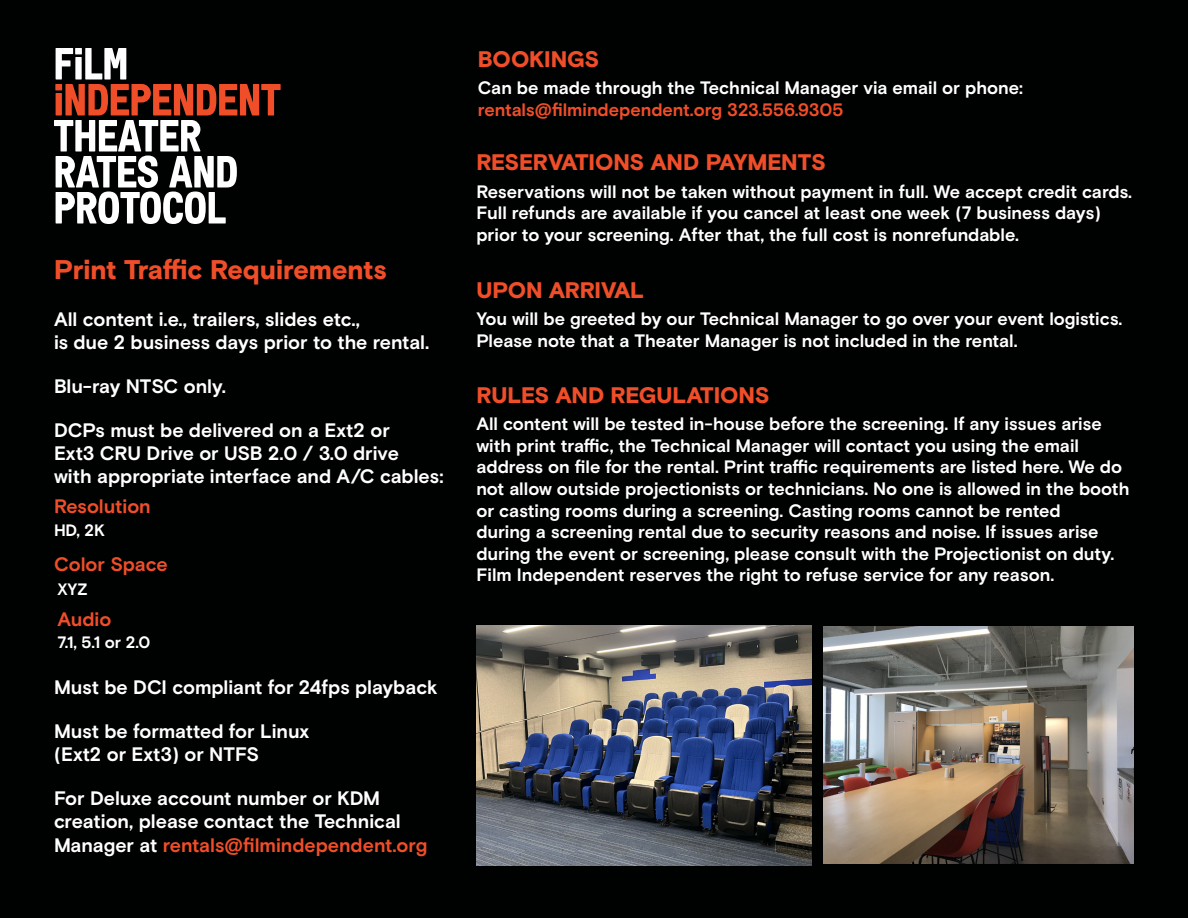
<style>
.page{position:relative;width:1188px;height:918px;background:#000101}
.page>*{position:absolute;margin:0;border:0;box-sizing:border-box;transform-origin:0 0}
.t1{font:900 27px "Basis Grotesque Pro";letter-spacing:-.01em;color:#f04e29}
.t2{font:900 22.5px "Basis Grotesque Pro";letter-spacing:-.015em;color:#f04e29}
.t3{font:700 19.5px/23.4px "Basis Grotesque Pro";letter-spacing:-.005em;color:#fff}
.t4{font:700 19.5px "Basis Grotesque Pro";color:#f04e29}
.t5{font:700 18px/21.6px "Basis Grotesque Pro";letter-spacing:-.005em;color:#fff}
.t6{font:700 18px "Basis Grotesque Pro";color:#f04e29}
.t7{font:700 16.5px "Basis Grotesque Pro";color:#fff}
.s1{color:#f04e29}
</style>
<div class="page">
<svg style="left:54px;top:48px;width:227px;height:176px"></svg>
<img style="left:824px;top:627px;width:310px;height:237px">
<img style="left:476px;top:626px;width:336px;height:239px">
<h1 class="t1" style="left:54px;top:254px;width:334px">Print Traffic Requirements</h1>
<p class="t3" style="left:54px;top:308px;width:377px">All content i.e., trailers, slides etc.,<br>is due 2 business days prior to the rental.</p>
<p class="t3" style="left:54px;top:375px;width:173px">Blu-ray NTSC only.</p>
<p class="t3" style="left:54px;top:419px;width:391px">DCPs must be delivered on a Ext2 or<br>Ext3 CRU Drive or USB 2.0 / 3.0 drive<br>with appropriate interface and A/C cables:</p>
<p class="t4" style="left:54px;top:495px;width:98px">Resolution</p>
<p class="t7" style="left:54px;top:521px;width:52px">HD, 2K</p>
<p class="t4" style="left:54px;top:553px;width:115px">Color Space</p>
<p class="t7" style="left:57px;top:580px;width:32px">XYZ</p>
<p class="t4" style="left:57px;top:608px;width:56px">Audio</p>
<p class="t7" style="left:57px;top:632px;width:95px">7.1, 5.1 or 2.0</p>
<p class="t3" style="left:54px;top:676px;width:385px">Must be DCI compliant for 24fps playback</p>
<p class="t3" style="left:54px;top:720px;width:257px">Must be formatted for Linux (Ext2 or Ext3) or NTFS</p>
<p class="t3" style="left:54px;top:787px;width:375px">For Deluxe account number or KDM creation, please contact the Technical<br>Manager at <span class="s1">rentals@filmindependent.org</span></p>
<p class="t2" style="left:478px;top:46px;width:123px">BOOKINGS</p>
<p class="t5" style="left:478px;top:78px;width:546px">Can be made through the Technical Manager via email or phone:</p>
<p class="t6" style="left:478px;top:99px;width:367px">rentals@filmindependent.org 323.556.9305</p>
<p class="t2" style="left:476px;top:149px;width:351px">RESERVATIONS AND PAYMENTS</p>
<p class="t5" style="left:476px;top:181px;width:657px">Reservations will not be taken without payment in full. We accept credit cards.<br>Full refunds are available if you cancel at least one week (7 business days) prior to your screening. After that, the full cost is nonrefundable.</p>
<p class="t2" style="left:476px;top:276px;width:169px">UPON ARRIVAL</p>
<p class="t5" style="left:476px;top:309px;width:647px">You will be greeted by our Technical Manager to go over your event logistics.<br>Please note that a Theater Manager is not included in the rental.</p>
<p class="t2" style="left:476px;top:382px;width:295px">RULES AND REGULATIONS</p>
<p class="t5" style="left:476px;top:414px;width:655px">All content will be tested in-house before the screening. If any issues arise with print traffic, the Technical Manager will contact you using the email address on file for the rental. Print traffic requirements are listed here. We do not allow outside projectionists or technicians. No one is allowed in the booth or casting rooms during a screening. Casting rooms cannot be rented<br>during a screening rental due to security reasons and noise. If issues arise during the event or screening, please consult with the Projectionist on duty.<br>Film Independent reserves the right to refuse service for any reason.</p>
</div>
